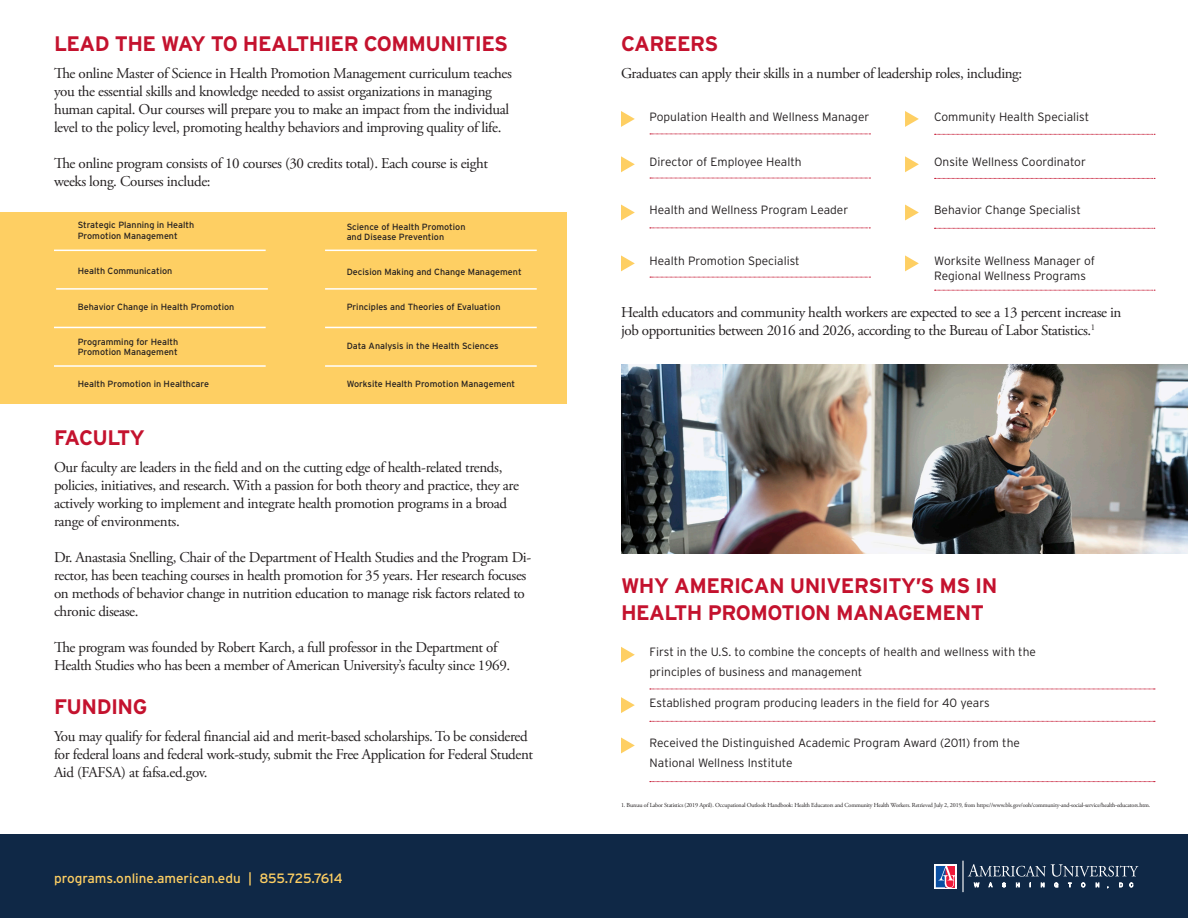
<style>
.page{position:relative;width:1188px;height:918px;background:#fff}
.page>*{position:absolute;margin:0;border:0;box-sizing:border-box;transform-origin:0 0}
.t1{font:700 21px/27px "Interstate";letter-spacing:-.025em;color:#c4122e}
.t2{font:700 21px "Interstate";letter-spacing:-.045em;color:#c4122e}
.t3{font:15px/18px "Adobe Garamond Pro";letter-spacing:-.025em;color:#231f20}
.t4{font:13.5px "Interstate";color:#fecf63}
.t5{font:300 12px/19.5px "Interstate";color:#231f20}
.t6{font:9px/10.5px "Interstate";color:#231f20}
.t7{font:6.15px "Adobe Garamond Pro";letter-spacing:-.025em;color:#231f20}
</style>
<div class="page">
<div style="left:0;top:213px;width:567px;height:191px;background:#fecf63"></div>
<hr style="left:54px;top:250px;width:212px;height:1px;background:#fff">
<hr style="left:325px;top:250px;width:212px;height:1px;background:#fff">
<hr style="left:54px;top:327px;width:212px;height:1px;background:#fff">
<hr style="left:325px;top:327px;width:212px;height:1px;background:#fff">
<hr style="left:56px;top:288px;width:212px;height:2px;background:#fff">
<hr style="left:325px;top:288px;width:212px;height:2px;background:#fff">
<hr style="left:54px;top:365px;width:212px;height:2px;background:#fff">
<hr style="left:325px;top:365px;width:212px;height:2px;background:#fff">
<img style="left:621px;top:365px;width:567px;height:188px">
<div style="left:0;top:835px;width:1188px;height:83px;background:#0f2846"></div>
<svg style="left:934px;top:864px;width:23px;height:25px"></svg>
<svg style="left:936px;top:864px;width:20px;height:24px"></svg>
<hr style="left:962px;top:861px;width:2px;height:31px;background:#fff">
<svg style="left:968px;top:864px;width:170px;height:25px"></svg>
<svg style="left:621px;top:111px;width:14px;height:16px"></svg>
<svg style="left:905px;top:111px;width:14px;height:16px"></svg>
<svg style="left:621px;top:156px;width:14px;height:16px"></svg>
<svg style="left:905px;top:156px;width:14px;height:16px"></svg>
<svg style="left:621px;top:205px;width:14px;height:15px"></svg>
<svg style="left:905px;top:205px;width:14px;height:15px"></svg>
<svg style="left:621px;top:255px;width:14px;height:16px"></svg>
<svg style="left:621px;top:647px;width:14px;height:16px"></svg>
<svg style="left:621px;top:697px;width:14px;height:16px"></svg>
<svg style="left:621px;top:737px;width:14px;height:16px"></svg>
<svg style="left:905px;top:255px;width:14px;height:16px"></svg>
<svg style="left:935px;top:134px;width:220px;height:1px"></svg>
<svg style="left:650px;top:134px;width:220px;height:1px"></svg>
<svg style="left:935px;top:178px;width:220px;height:1px"></svg>
<svg style="left:650px;top:178px;width:220px;height:1px"></svg>
<svg style="left:934px;top:228px;width:221px;height:1px"></svg>
<svg style="left:650px;top:228px;width:220px;height:1px"></svg>
<svg style="left:935px;top:290px;width:220px;height:1px"></svg>
<svg style="left:650px;top:689px;width:505px;height:1px"></svg>
<svg style="left:650px;top:721px;width:505px;height:1px"></svg>
<svg style="left:650px;top:781px;width:505px;height:1px"></svg>
<svg style="left:650px;top:277px;width:220px;height:1px"></svg>
<p class="t1" style="left:54px;top:29px;width:456px">LEAD THE WAY TO HEALTHIER COMMUNITIES</p>
<p class="t3" style="left:54px;top:64px;width:460px">The online Master of Science in Health Promotion Management curriculum teaches you the essential skills and knowledge needed to assist organizations in managing human capital. Our courses will prepare you to make an impact from the individual level to the policy level, promoting healthy behaviors and improving quality of life.</p>
<p class="t3" style="left:54px;top:154px;width:436px">The online program consists of 10 courses (30 credits total). Each course is eight weeks long. Courses include:</p>
<p class="t6" style="left:78px;top:220px;width:118px">Strategic Planning in Health<br>Promotion Management</p>
<p class="t6" style="left:347px;top:221px;width:120px">Science of Health Promotion and Disease Prevention</p>
<p class="t6" style="left:78px;top:265px;width:96px">Health Communication</p>
<p class="t6" style="left:347px;top:266px;width:176px">Decision Making and Change Management</p>
<p class="t6" style="left:78px;top:302px;width:158px">Behavior Change in Health Promotion</p>
<p class="t6" style="left:347px;top:302px;width:155px">Principles and Theories of Evaluation</p>
<p class="t6" style="left:78px;top:336px;width:102px">Programming for Health<br>Promotion Management</p>
<p class="t6" style="left:347px;top:340px;width:154px">Data Analysis in the Health Sciences</p>
<p class="t6" style="left:78px;top:378px;width:133px">Health Promotion in Healthcare</p>
<p class="t6" style="left:347px;top:378px;width:170px">Worksite Health Promotion Management</p>
<p class="t2" style="left:54px;top:425px;width:92px">FACULTY</p>
<p class="t3" style="left:54px;top:459px;width:467px">Our faculty are leaders in the field and on the cutting edge of health-related trends, policies, initiatives, and research. With a passion for both theory and practice, they are actively working to implement and integrate health promotion programs in a broad range of environments.</p>
<p class="t3" style="left:54px;top:549px;width:479px">Dr. Anastasia Snelling, Chair of the Department of Health Studies and the Program Di&shy;rector, has been teaching courses in health promotion for 35 years. Her research focuses on methods of behavior change in nutrition education to manage risk factors related to chronic disease.</p>
<p class="t3" style="left:54px;top:639px;width:458px">The program was founded by Robert Karch, a full professor in the Department of<br>Health Studies who has been a member of American University’s faculty since 1969.</p>
<p class="t1" style="left:54px;top:692px;width:95px">FUNDING</p>
<p class="t3" style="left:54px;top:727px;width:481px">You may qualify for federal financial aid and merit-based scholarships. To be considered for federal loans and federal work-study, submit the Free Application for Federal Student<br>Aid (FAFSA) at fafsa.ed.gov.</p>
<p class="t4" style="left:54px;top:870px;width:290px">programs.online.american.edu | 855.725.7614</p>
<p class="t1" style="left:621px;top:29px;width:99px">CAREERS</p>
<p class="t3" style="left:621px;top:64px;width:403px">Graduates can apply their skills in a number of leadership roles, including:</p>
<p class="t5" style="left:650px;top:106px;width:221px">Population Health and Wellness Manager</p>
<p class="t5" style="left:650px;top:152px;width:154px">Director of Employee Health</p>
<p class="t5" style="left:650px;top:200px;width:200px">Health and Wellness Program Leader</p>
<p class="t5" style="left:650px;top:251px;width:152px">Health Promotion Specialist</p>
<p class="t5" style="left:934px;top:107px;width:157px">Community Health Specialist</p>
<p class="t5" style="left:934px;top:152px;width:153px">Onsite Wellness Coordinator</p>
<p class="t5" style="left:934px;top:200px;width:148px">Behavior Change Specialist</p>
<p class="t5" style="left:934px;top:253px;width:162px;line-height:15px">Worksite Wellness Manager of<br>Regional Wellness Programs</p>
<p class="t3" style="left:621px;top:304px;width:502px">Health educators and community health workers are expected to see a 13 percent increase in job opportunities between 2016 and 2026, according to the Bureau of Labor Statistics.<sup>1</sup></p>
<p class="t1" style="left:621px;top:572px;width:378px">WHY AMERICAN UNIVERSITY’S MS IN<br>HEALTH PROMOTION MANAGEMENT</p>
<p class="t5" style="left:650px;top:642px;width:388px">First in the U.S. to combine the concepts of health and wellness with the principles of business and management</p>
<p class="t5" style="left:650px;top:693px;width:342px">Established program producing leaders in the field for 40 years</p>
<p class="t5" style="left:650px;top:733px;width:372px">Received the Distinguished Academic Program Award (2011) from the<br>National Wellness Institute</p>
<p class="t7" style="left:621px;top:802px;width:531px">1. Bureau of Labor Statistics (2019 April). Occupational Outlook Handbook: Health Educators and Community Health Workers. Retrieved July 2, 2019, from https://www.bls.gov/ooh/community-and-social-service/health-educators.htm.</p>
</div>
